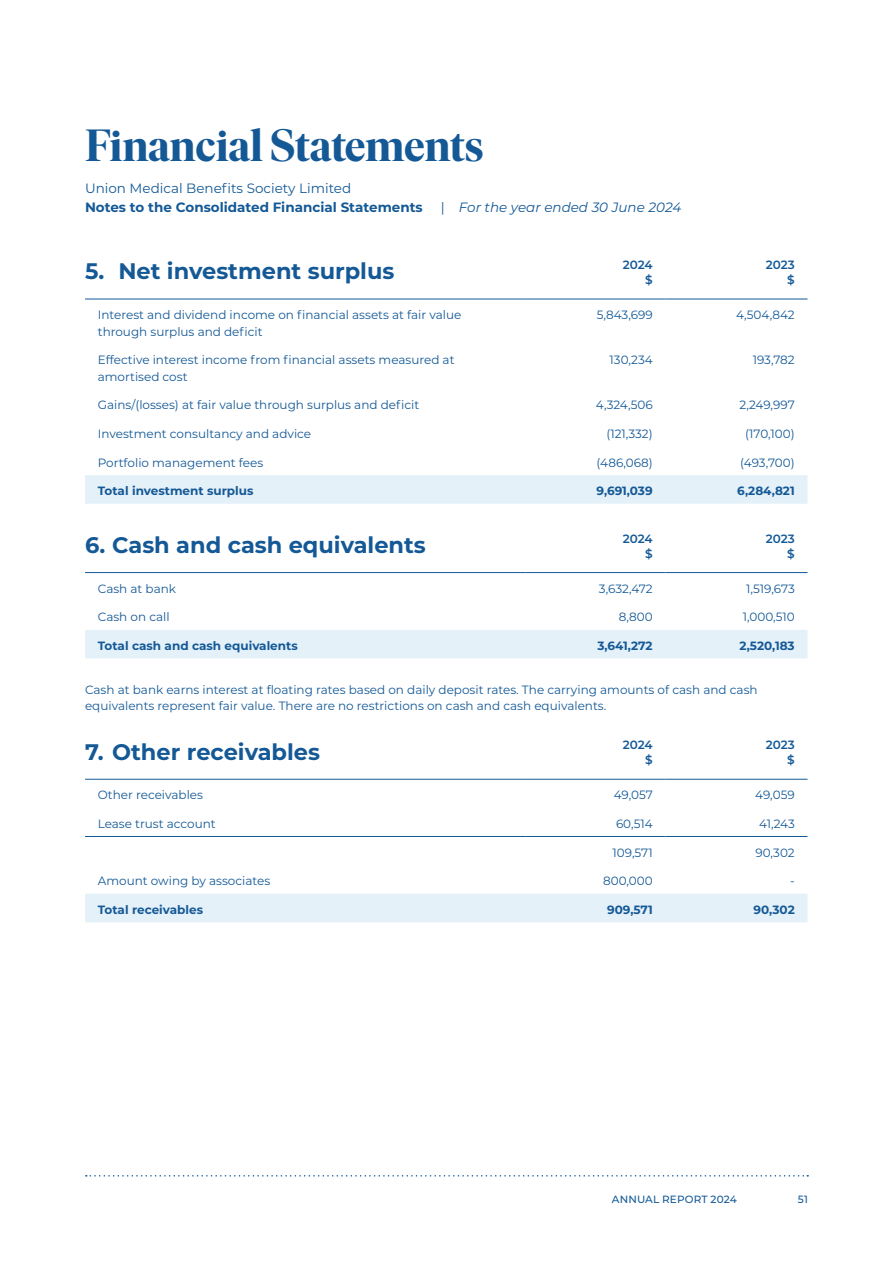
<style>
.page{position:relative;width:893px;height:1263px;background:#fff}
.page>*{position:absolute;margin:0;border:0;box-sizing:border-box;transform-origin:0 0}
.t1{font:700 45px "Ivar Display";letter-spacing:-.005em;color:#145996}
.Financial_Heading_H1{font:700 22.5px "Montserrat";color:#145996}
.Small_body_copy{font:700 13.5px/19.5px "Montserrat";color:#145996}
.Small_body_copy-2{font:italic 13.5px "Montserrat";color:#145996}
.Financials_Body{font:12px/16.5px "Montserrat";color:#145996}
.Table_Contents_Bold{font:700 12px "Montserrat";color:#145996}
.t2{font:600 12px/15px "Montserrat";letter-spacing:-.005em;color:#145996;text-align:right}
.t3{font:500 10.5px "Montserrat";letter-spacing:.015em;color:#145996}
.s1{font-weight:400}
.s2{font-style:normal}
</style>
<div class="page">
<div style="left:85px;top:475px;width:722px;height:29px;background:#e5f1f9"></div>
<hr style="left:85px;top:299px;width:440px;height:1px;background:#145996">
<hr style="left:525px;top:299px;width:140px;height:1px;background:#145996">
<hr style="left:665px;top:299px;width:142px;height:1px;background:#145996">
<div style="left:85px;top:630px;width:722px;height:28px;background:#e5f1f9"></div>
<hr style="left:85px;top:572px;width:440px;height:1px;background:#145996">
<hr style="left:525px;top:572px;width:140px;height:1px;background:#145996">
<hr style="left:665px;top:572px;width:142px;height:1px;background:#145996">
<div style="left:85px;top:894px;width:722px;height:28px;background:#e5f1f9"></div>
<hr style="left:85px;top:836px;width:440px;height:1px;background:#145996">
<hr style="left:525px;top:836px;width:140px;height:1px;background:#145996">
<hr style="left:665px;top:836px;width:142px;height:1px;background:#145996">
<hr style="left:85px;top:779px;width:440px;height:1px;background:#145996">
<hr style="left:525px;top:779px;width:140px;height:1px;background:#145996">
<hr style="left:665px;top:779px;width:142px;height:1px;background:#145996">
<svg style="left:86px;top:1175px;width:722px;height:1px"></svg>
<h2 class="t1" style="left:85px;top:121px;width:400px">Financial Statements</h2>
<p class="Small_body_copy" style="left:85px;top:178px;width:339px"><span class="s1">Union Medical Benefits Society Limited<br></span>Notes to the Consolidated Financial Statements</p>
<p class="Small_body_copy-2" style="left:441px;top:198px;width:242px"><span class="s2">|</span> For the year ended 30 June 2024</p>
<p class="Financial_Heading_H1" style="left:85px;top:255px;width:311px">5. Net investment surplus</p>
<p class="t2" style="left:623px;top:257px;width:31px">2024 $</p>
<p class="t2" style="left:766px;top:257px;width:30px">2023</p>
<p class="t2" style="left:787px;top:272px;width:9px">$</p>
<p class="Financials_Body" style="left:98px;top:306px;width:365px">Interest and dividend income on financial assets at fair value through surplus and deficit</p>
<p class="Financials_Body" style="left:597px;top:306px;width:57px">5,843,699</p>
<p class="Financials_Body" style="left:736px;top:306px;width:60px">4,504,842</p>
<p class="Financials_Body" style="left:98px;top:351px;width:358px">Effective interest income from financial assets measured at amortised cost</p>
<p class="Financials_Body" style="left:610px;top:351px;width:45px">130,234</p>
<p class="Financials_Body" style="left:753px;top:351px;width:43px">193,782</p>
<p class="Financials_Body" style="left:98px;top:396px;width:323px">Gains/(losses) at fair value through surplus and deficit</p>
<p class="Financials_Body" style="left:596px;top:396px;width:58px">4,324,506</p>
<p class="Financials_Body" style="left:739px;top:396px;width:57px">2,249,997</p>
<p class="Financials_Body" style="left:98px;top:425px;width:215px">Investment consultancy and advice</p>
<p class="Financials_Body" style="left:606px;top:425px;width:48px">(121,332)</p>
<p class="Financials_Body" style="left:745px;top:425px;width:51px">(170,100)</p>
<p class="Financials_Body" style="left:98px;top:454px;width:167px">Portfolio management fees</p>
<p class="Financials_Body" style="left:597px;top:454px;width:58px">(486,068)</p>
<p class="Financials_Body" style="left:740px;top:454px;width:56px">(493,700)</p>
<p class="Table_Contents_Bold" style="left:98px;top:482px;width:157px">Total investment surplus</p>
<p class="Table_Contents_Bold" style="left:597px;top:482px;width:58px">9,691,039</p>
<p class="Table_Contents_Bold" style="left:737px;top:482px;width:59px">6,284,821</p>
<p class="Financial_Heading_H1" style="left:85px;top:529px;width:342px">6. Cash and cash equivalents</p>
<p class="t2" style="left:623px;top:530px;width:31px">2024 $</p>
<p class="t2" style="left:766px;top:530px;width:30px">2023</p>
<p class="t2" style="left:787px;top:545px;width:9px">$</p>
<p class="Financials_Body" style="left:98px;top:580px;width:80px">Cash at bank</p>
<p class="Financials_Body" style="left:599px;top:580px;width:55px">3,632,472</p>
<p class="Financials_Body" style="left:746px;top:580px;width:50px">1,519,673</p>
<p class="Financials_Body" style="left:98px;top:608px;width:73px">Cash on call</p>
<p class="Financials_Body" style="left:619px;top:608px;width:35px">8,800</p>
<p class="Financials_Body" style="left:743px;top:608px;width:54px">1,000,510</p>
<p class="Table_Contents_Bold" style="left:98px;top:637px;width:201px">Total cash and cash equivalents</p>
<p class="Table_Contents_Bold" style="left:597px;top:637px;width:57px">3,641,272</p>
<p class="Table_Contents_Bold" style="left:740px;top:637px;width:57px">2,520,183</p>
<p class="Financials_Body" style="left:85px;top:681px;width:674px">Cash at bank earns interest at floating rates based on daily deposit rates. The carrying amounts of cash and cash equivalents represent fair value. There are no restrictions on cash and cash equivalents.</p>
<p class="Financial_Heading_H1" style="left:85px;top:735px;width:237px">7. Other receivables</p>
<p class="t2" style="left:623px;top:737px;width:31px">2024 $</p>
<p class="t2" style="left:766px;top:737px;width:30px">2023</p>
<p class="t2" style="left:787px;top:752px;width:9px">$</p>
<p class="Financials_Body" style="left:98px;top:786px;width:107px">Other receivables</p>
<p class="Financials_Body" style="left:614px;top:786px;width:41px">49,057</p>
<p class="Financials_Body" style="left:755px;top:786px;width:41px">49,059</p>
<p class="Financials_Body" style="left:98px;top:815px;width:120px">Lease trust account</p>
<p class="Financials_Body" style="left:616px;top:815px;width:38px">60,514</p>
<p class="Financials_Body" style="left:759px;top:815px;width:37px">41,243</p>
<p class="Financials_Body" style="left:613px;top:844px;width:42px">109,571</p>
<p class="Financials_Body" style="left:755px;top:844px;width:41px">90,302</p>
<p class="Financials_Body" style="left:98px;top:872px;width:174px">Amount owing by associates</p>
<p class="Financials_Body" style="left:603px;top:872px;width:51px">800,000</p>
<p class="Financials_Body" style="left:790px;top:872px;width:6px">-</p>
<p class="Table_Contents_Bold" style="left:98px;top:901px;width:107px">Total receivables</p>
<p class="Table_Contents_Bold" style="left:607px;top:901px;width:47px">909,571</p>
<p class="Table_Contents_Bold" style="left:754px;top:901px;width:43px">90,302</p>
<p class="t3" style="left:612px;top:1192px;width:127px">ANNUAL REPORT 2024</p>
<p class="t3" style="left:798px;top:1192px;width:12px">51</p>
</div>
